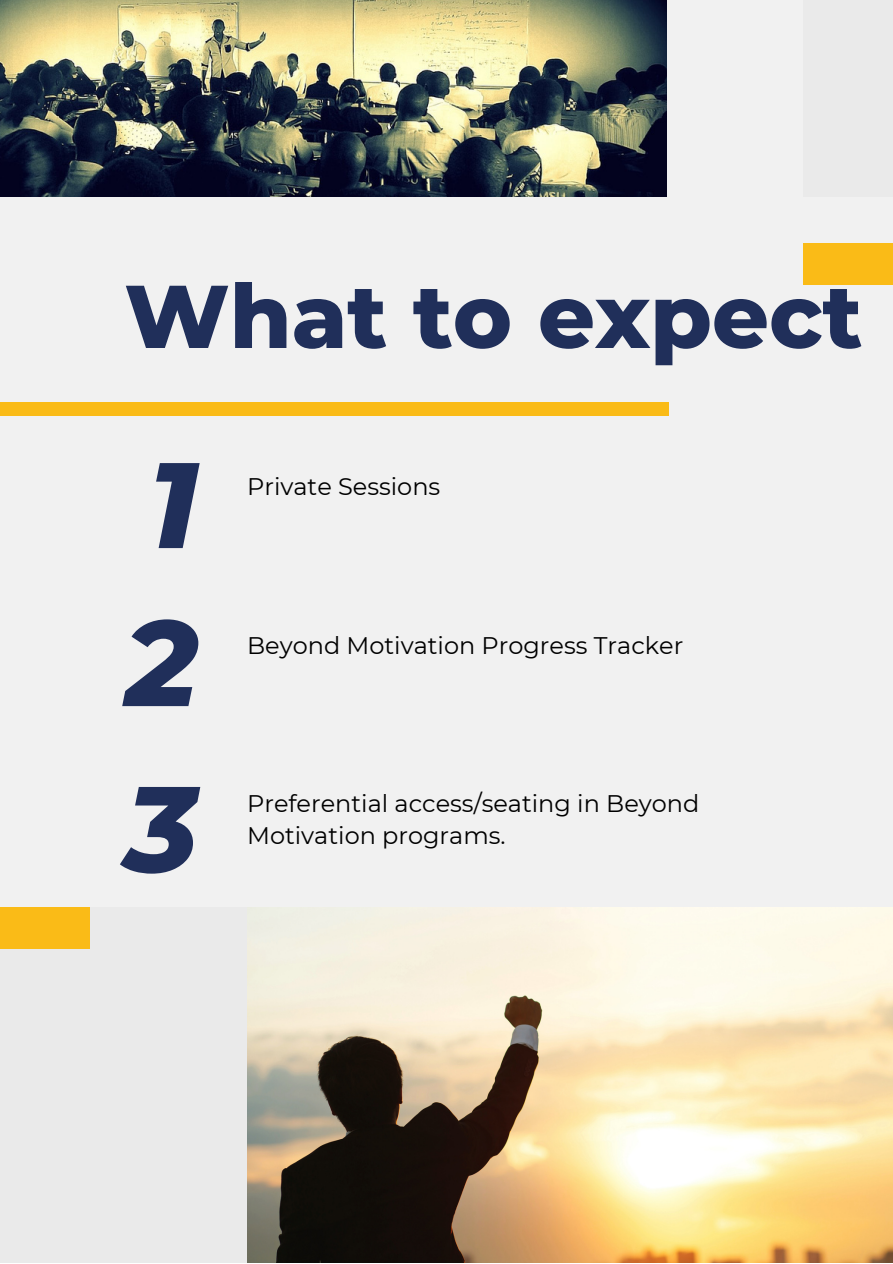
<style>
.page{position:relative;width:893px;height:1264px;background:#fff}
.page>*{position:absolute;margin:0;border:0;box-sizing:border-box;transform-origin:0 0}
.t1{font:italic 800 121.35px/161.9px "Montserrat";color:#202f5a;text-align:justify}
.t2{font:800 88.95px "Montserrat";color:#202f5a}
.t3{font:24px/32.5px "Montserrat";color:#000}
</style>
<div class="page">
<div style="left:0;top:0;width:892px;height:1262px;background:#f1f1f1"></div>
<div style="left:803px;top:0;width:89px;height:197px;background:#eaeaea"></div>
<div style="left:0;top:907px;width:342px;height:355px;background:#eaeaea"></div>
<img style="left:0;top:0;width:666px;height:196px">
<div style="left:0;top:907px;width:90px;height:41px;background:#fabb17"></div>
<div style="left:803px;top:243px;width:89px;height:41px;background:#fabb17"></div>
<div style="left:0;top:402px;width:668px;height:14px;background:#fabb17"></div>
<img style="left:247px;top:907px;width:645px;height:355px">
<h2 class="t2" style="left:124px;top:262px;width:739px">What to expect</h2>
<h1 class="t1" style="left:125px;top:423px;width:75px">1<br>2<br>3</h1>
<p class="t3" style="left:247px;top:470px;width:195px">Private Sessions</p>
<p class="t3" style="left:247px;top:628px;width:437px">Beyond Motivation Progress Tracker</p>
<p class="t3" style="left:247px;top:786px;width:453px">Preferential access/seating in Beyond<br>Motivation programs.</p>
</div>
